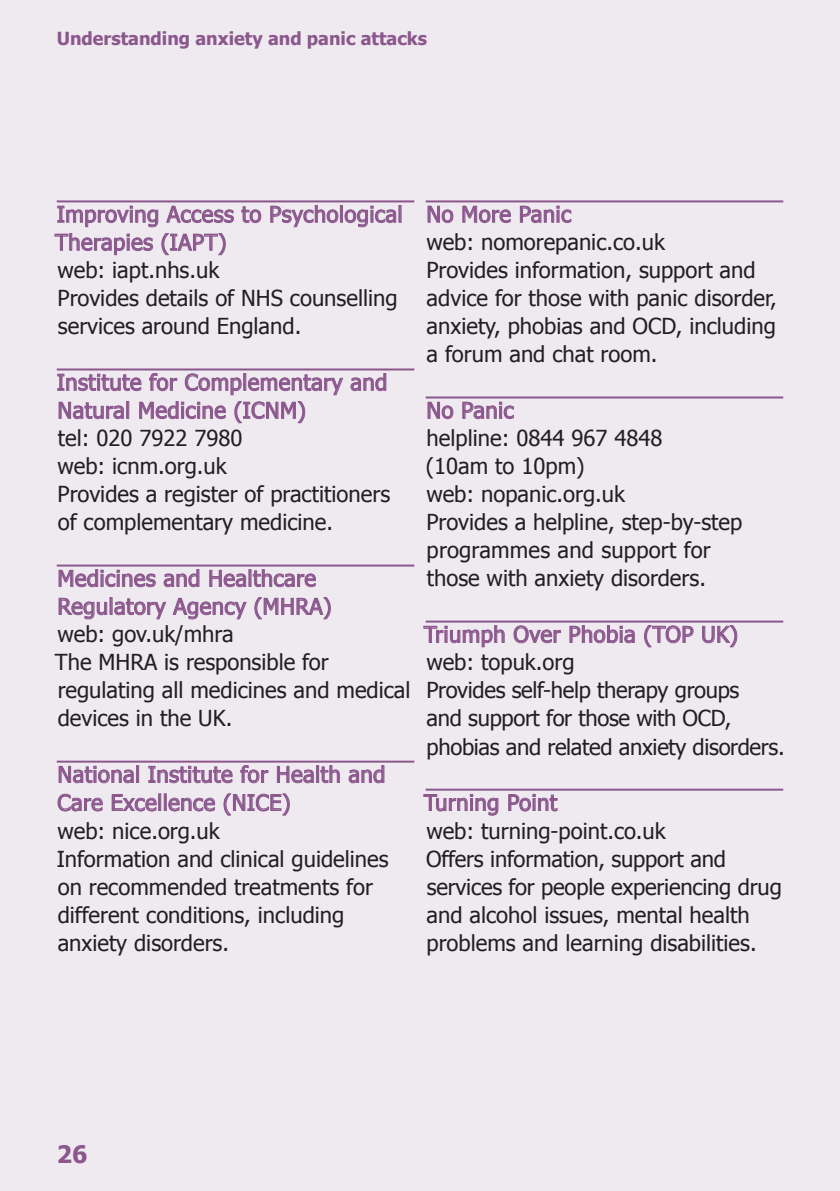
<style>
.page{position:relative;width:840px;height:1191px;background:#fff}
.page>*{position:absolute;margin:0;border:0;box-sizing:border-box;transform-origin:0 0}
.t1{font:700 24px "Tahoma";color:#8b578d}
.t2{font:22px/28px "Tahoma";color:#231f20}
.t3{font:22px/28px "Tahoma";letter-spacing:.02em;color:#8b578d}
.t4{font:700 18px "Tahoma";color:#8b578d}
</style>
<div class="page">
<div style="left:0;top:0;width:839px;height:1191px;background:#efe9f0"></div>
<hr style="left:57px;top:200px;width:357px;height:2px;background:#8b578d">
<hr style="left:57px;top:368px;width:357px;height:2px;background:#8b578d">
<hr style="left:57px;top:564px;width:357px;height:2px;background:#8b578d">
<hr style="left:57px;top:760px;width:357px;height:2px;background:#8b578d">
<svg style="left:57px;top:206px;width:101px;height:21px"></svg>
<svg style="left:166px;top:206px;width:68px;height:17px"></svg>
<svg style="left:241px;top:206px;width:20px;height:17px"></svg>
<svg style="left:270px;top:205px;width:126px;height:22px"></svg>
<svg style="left:54px;top:233px;width:99px;height:22px"></svg>
<svg style="left:161px;top:233px;width:65px;height:22px"></svg>
<svg style="left:57px;top:374px;width:84px;height:17px"></svg>
<svg style="left:149px;top:373px;width:28px;height:18px"></svg>
<svg style="left:185px;top:373px;width:57px;height:22px"></svg>
<div style="left:243px;top:373px;width:3px;height:18px;border:1px solid #8b578d"></div>
<svg style="left:248px;top:374px;width:95px;height:21px"></svg>
<svg style="left:350px;top:373px;width:36px;height:18px"></svg>
<svg style="left:59px;top:402px;width:65px;height:17px"></svg>
<div style="left:126px;top:401px;width:3px;height:18px;border:1px solid #8b578d"></div>
<svg style="left:139px;top:401px;width:87px;height:18px"></svg>
<svg style="left:234px;top:401px;width:71px;height:22px"></svg>
<svg style="left:59px;top:569px;width:97px;height:18px"></svg>
<svg style="left:163px;top:569px;width:36px;height:18px"></svg>
<svg style="left:209px;top:570px;width:37px;height:17px"></svg>
<svg style="left:252px;top:569px;width:64px;height:18px"></svg>
<svg style="left:59px;top:597px;width:107px;height:22px"></svg>
<svg style="left:172px;top:598px;width:75px;height:21px"></svg>
<svg style="left:254px;top:597px;width:77px;height:22px"></svg>
<svg style="left:59px;top:766px;width:75px;height:17px"></svg>
<div style="left:136px;top:765px;width:3px;height:18px;border:1px solid #8b578d"></div>
<svg style="left:148px;top:766px;width:84px;height:17px"></svg>
<svg style="left:240px;top:765px;width:28px;height:18px"></svg>
<svg style="left:276px;top:766px;width:38px;height:17px"></svg>
<div style="left:316px;top:765px;width:3px;height:18px;border:1px solid #8b578d"></div>
<svg style="left:320px;top:765px;width:20px;height:18px"></svg>
<svg style="left:348px;top:765px;width:36px;height:18px"></svg>
<svg style="left:57px;top:793px;width:46px;height:18px"></svg>
<svg style="left:112px;top:794px;width:45px;height:17px"></svg>
<div style="left:158px;top:793px;width:3px;height:18px;border:1px solid #8b578d"></div>
<svg style="left:164px;top:793px;width:51px;height:18px"></svg>
<svg style="left:223px;top:793px;width:67px;height:22px"></svg>
<hr style="left:425px;top:200px;width:357px;height:2px;background:#8b578d">
<hr style="left:425px;top:396px;width:357px;height:2px;background:#8b578d">
<hr style="left:425px;top:620px;width:357px;height:2px;background:#8b578d">
<hr style="left:425px;top:788px;width:357px;height:2px;background:#8b578d">
<svg style="left:427px;top:206px;width:26px;height:17px"></svg>
<svg style="left:462px;top:206px;width:48px;height:17px"></svg>
<svg style="left:519px;top:206px;width:52px;height:17px"></svg>
<svg style="left:427px;top:402px;width:26px;height:17px"></svg>
<svg style="left:462px;top:402px;width:51px;height:17px"></svg>
<svg style="left:423px;top:625px;width:81px;height:22px"></svg>
<svg style="left:513px;top:625px;width:48px;height:18px"></svg>
<svg style="left:569px;top:625px;width:65px;height:18px"></svg>
<svg style="left:644px;top:625px;width:49px;height:22px"></svg>
<svg style="left:702px;top:625px;width:35px;height:22px"></svg>
<svg style="left:423px;top:794px;width:75px;height:21px"></svg>
<svg style="left:508px;top:794px;width:49px;height:17px"></svg>
<hr style="left:839px;top:0;width:1px;height:1191px;background:#8b578d">
<p class="t4" style="left:57px;top:26px;width:371px">Understanding anxiety and panic attacks</p>
<p class="t3" style="left:55px;top:199px;width:349px">Improving Access to Psychological<br>Therapies (IAPT)</p>
<p class="t2" style="left:57px;top:255px;width:341px">web: iapt.nhs.uk<br>Provides details of NHS counselling services around England.</p>
<p class="t3" style="left:57px;top:367px;width:332px">Institute for Complementary and<br>Natural Medicine (ICNM)</p>
<p class="t2" style="left:57px;top:423px;width:334px">tel: 020 7922 7980<br>web: icnm.org.uk<br>Provides a register of practitioners of complementary medicine.</p>
<p class="t3" style="left:57px;top:563px;width:275px">Medicines and Healthcare<br>Regulatory Agency (MHRA)</p>
<p class="t2" style="left:55px;top:619px;width:357px">web: gov.uk/mhra<br>The MHRA is responsible for regulating all medicines and medical devices in the UK.</p>
<p class="t3" style="left:57px;top:759px;width:329px">National Institute for Health and<br>Care Excellence (NICE)</p>
<p class="t2" style="left:57px;top:815px;width:333px">web: nice.org.uk<br>Information and clinical guidelines on recommended treatments for different conditions, including anxiety disorders.</p>
<p class="t3" style="left:426px;top:199px;width:146px">No More Panic</p>
<p class="t2" style="left:426px;top:227px;width:352px">web: nomorepanic.co.uk<br>Provides information, support and advice for those with panic disorder, anxiety, phobias and OCD, including a forum and chat room.</p>
<p class="t3" style="left:426px;top:395px;width:89px">No Panic</p>
<p class="t2" style="left:425px;top:423px;width:318px">helpline: 0844 967 4848<br>(10am to 10pm)<br>web: nopanic.org.uk<br>Provides a helpline, step-by-step programmes and support for those with anxiety disorders.</p>
<p class="t3" style="left:423px;top:619px;width:315px">Triumph Over Phobia (TOP UK)</p>
<p class="t2" style="left:426px;top:647px;width:359px">web: topuk.org<br>Provides self-help therapy groups<br>and support for those with OCD, phobias and related anxiety disorders.</p>
<p class="t3" style="left:423px;top:787px;width:135px">Turning Point</p>
<p class="t2" style="left:426px;top:815px;width:357px">web: turning-point.co.uk<br>Offers information, support and services for people experiencing drug and alcohol issues, mental health problems and learning disabilities.</p>
<p class="t1" style="left:57px;top:1137px;width:32px">26</p>
</div>
